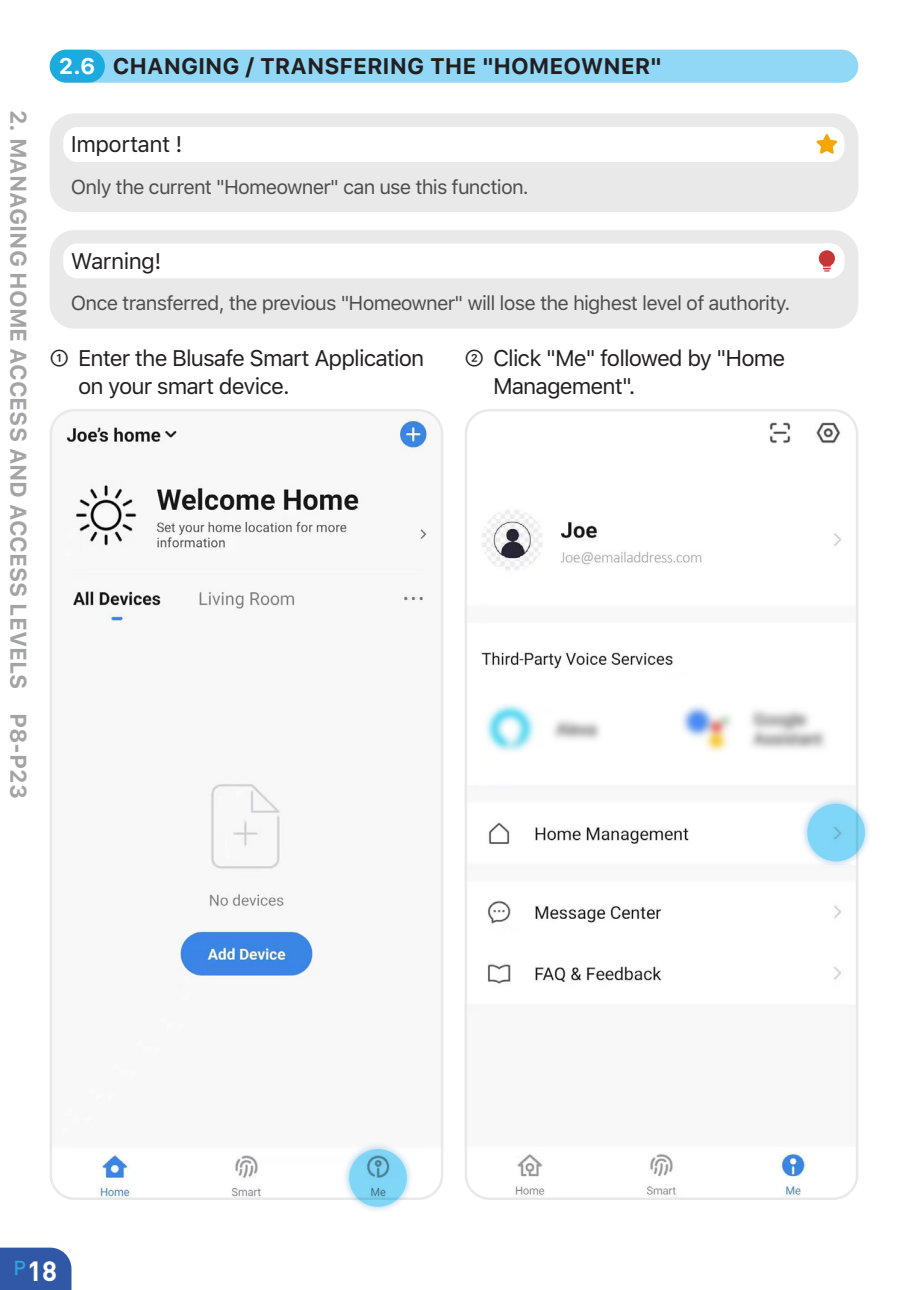
<style>
.page{position:relative;width:908px;height:1290px;background:#fff}
.page>*{position:absolute;margin:0;border:0;box-sizing:border-box;transform-origin:0 0}
.t1{font:700 27.5px "DIN";color:#fff}
.提示标{font:22.5px/27.5px "SF Pro Text";letter-spacing:-.04em;color:#231f20}
.页眉左{font:700 22.5px "SF Pro Text";color:#a3a4a6}
.页眉右{font:700 22.5px "SF Pro Text";color:#231f20}
.注释正文{font:20px "SF Pro Text";letter-spacing:-.04em;color:#4d4d4d}
.s1{color:#fff}
</style>
<div class="page">
<div style="left:0;top:1247px;width:71px;height:43px;background:#3058a7"></div>
<div style="left:76px;top:50px;width:781px;height:33px;background:#91d8f7;border-radius:17px"></div>
<div style="left:50px;top:50px;width:55px;height:33px;background:#1babde;border-radius:17px"></div>
<img style="left:50px;top:412px;width:393px;height:785px">
<div style="left:50px;top:409px;width:393px;height:791px;border:2px solid #e9e9e9;border-radius:24px"></div>
<img style="left:467px;top:412px;width:390px;height:785px">
<div style="left:464px;top:409px;width:393px;height:791px;border:2px solid #e9e9e9;border-radius:24px"></div>
<div style="left:799px;top:796px;width:73px;height:73px;background:#0070bd;opacity:.75"></div>
<svg style="left:806px;top:804px;width:58px;height:57px;fill:#80d6f7"></svg>
<div style="left:341px;top:1141px;width:73px;height:73px;background:#0070bd;opacity:.75"></div>
<svg style="left:349px;top:1149px;width:57px;height:58px;fill:#7fd5f6"></svg>
<div style="left:50px;top:113px;width:807px;height:99px;background:#e9e9e9;border-radius:25px"></div>
<div style="left:50px;top:230px;width:807px;height:99px;background:#e9e9e9;border-radius:25px"></div>
<div style="left:63px;top:127px;width:781px;height:35px;background:#fff;border-radius:14px"></div>
<div style="left:63px;top:243px;width:781px;height:35px;background:#fff;border-radius:14px"></div>
<svg style="left:816px;top:134px;width:20px;height:20px"></svg>
<svg style="left:818px;top:250px;width:16px;height:22px"></svg>
<p class="页眉左" style="left:32px;top:110px;width:690px;rotate:90deg">2. MANAGING HOME ACCESS AND ACCESS LEVELS P8-P23</p>
<p class="页眉右" style="left:59px;top:53px;width:604px"><span class="s1">2.6</span> CHANGING / TRANSFERING THE "HOMEOWNER"</p>
<p class="提示标" style="left:71px;top:130px;width:113px">Important !</p>
<p class="注释正文" style="left:71px;top:173px;width:459px">Only the current "Homeowner" can use this function.</p>
<p class="提示标" style="left:71px;top:246px;width:92px">Warning!</p>
<p class="注释正文" style="left:71px;top:288px;width:720px">Once transferred, the previous "Homeowner" will lose the highest level of authority.</p>
<p class="提示标" style="left:78px;top:343px;width:348px;text-indent:-28px">① Enter the Blusafe Smart Application on your smart device.</p>
<p class="提示标" style="left:493px;top:343px;width:294px;text-indent:-28px">② Click "Me" followed by "Home<br>Management".</p>
<h1 class="t1" style="left:13px;top:1252px;width:45px"><sup>P</sup>18</h1>
</div>
